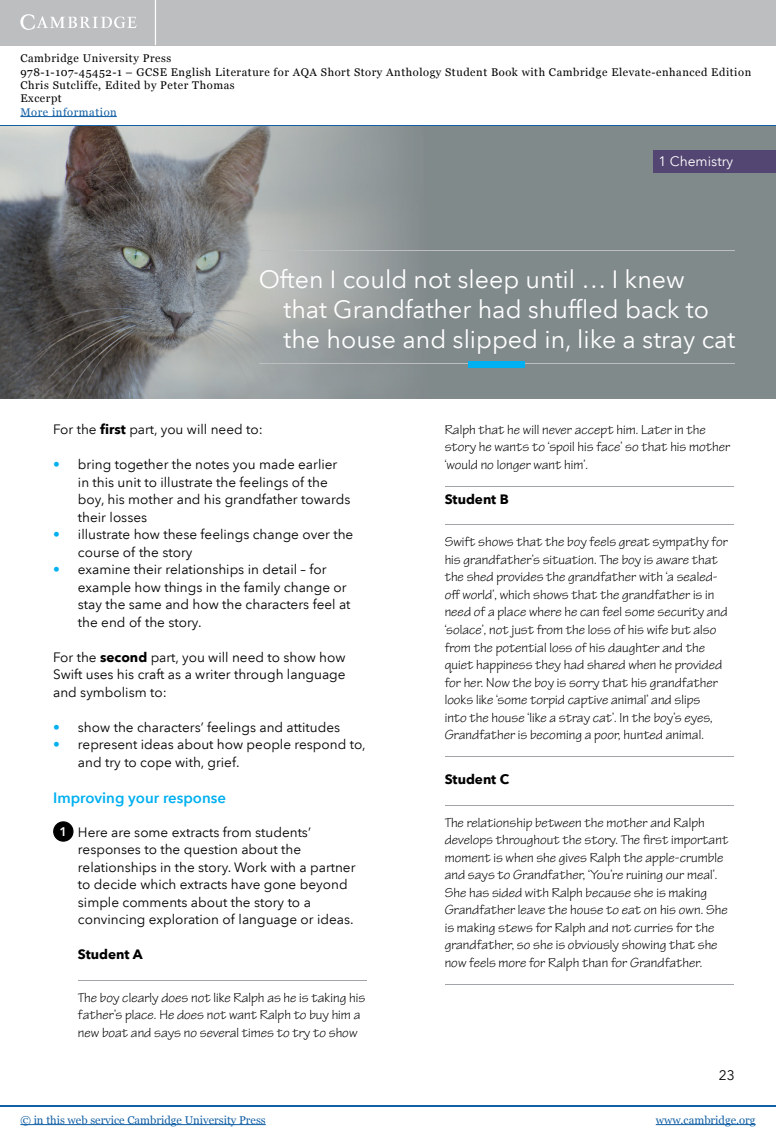
<style>
.page{position:relative;width:776px;height:1144px;background:#fff}
.page>*{position:absolute;margin:0;border:0;box-sizing:border-box;transform-origin:0 0}
.t1{font:25px/30px "Avenir Next LT Pro";color:#fff}
.t2{font:600 15px "Avenir Next LT Pro";color:#00b0f0}
.t3{font:14px/17.5px "Tekton Pro";letter-spacing:.005em;color:#000}
.t4{font:13.75px "Avenir Next LT Pro";color:#fff}
.t5{font:13.75px "Avenir Next LT Pro";color:#000}
.t6{font:13.62px/17.5px "Avenir Next LT Pro";color:#000}
.t7{font:700 13.62px "Avenir Next LT Pro";color:#000}
.t8{font:600 12.5px "Avenir Next LT Pro";color:#fff}
.t9{font:11.25px "Georgia";color:#115fa4}
.t10{font:11.12px/13.2px "Georgia";letter-spacing:.05em;color:#000}
.t11{font:11.12px "Georgia";letter-spacing:.05em;color:#115fa4}
.s1{font-weight:700}
.s2{color:#00b0f0}
</style>
<div class="page">
<div style="left:0;top:0;width:776px;height:45px;background:#bcbec0"></div>
<hr style="left:155px;top:0;width:1px;height:45px;background:#fff">
<svg style="left:20px;top:14px;width:117px;height:16px"></svg>
<hr style="left:20px;top:116px;width:97px;height:1px;background:#115fa4">
<hr style="left:0;top:125px;width:776px;height:1px;background:#115fa4">
<hr style="left:0;top:1104px;width:776px;height:1px;background:#115fa4">
<hr style="left:20px;top:1124px;width:246px;height:1px;background:#115fa4">
<hr style="left:656px;top:1124px;width:100px;height:1px;background:#115fa4">
<div style="left:0;top:126px;width:776px;height:272px;background:#818a8b"></div>
<img style="left:0;top:126px;width:402px;height:272px">
<div style="left:653px;top:150px;width:123px;height:23px;background:#544673"></div>
<hr style="left:78px;top:979px;width:289px;height:1px;background:#a1a5a9">
<svg style="left:53px;top:821px;width:21px;height:20px"></svg>
<hr style="left:445px;top:486px;width:288px;height:1px;background:#a1a5a9">
<hr style="left:445px;top:524px;width:288px;height:1px;background:#a1a5a9">
<hr style="left:445px;top:756px;width:288px;height:1px;background:#a1a5a9">
<hr style="left:445px;top:804px;width:288px;height:1px;background:#a1a5a9">
<hr style="left:445px;top:984px;width:288px;height:1px;background:#a1a5a9">
<hr style="left:259px;top:250px;width:476px;height:1px;background:#bcbec0">
<hr style="left:259px;top:363px;width:476px;height:1px;background:#bcbec0">
<div style="left:468px;top:360px;width:57px;height:7px;background:#00b0f0"></div>
<p class="t10" style="left:20px;top:51px;width:732px">Cambridge University Press<br>978-1-107-45452-1 – GCSE English Literature for AQA Short Story Anthology Student Book with Cambridge Elevate-enhanced Edition Chris Sutcliffe, Edited by Peter Thomas<br>Excerpt</p>
<p class="t11" style="left:20px;top:104px;width:98px">More information</p>
<p class="t4" style="left:658px;top:153px;width:76px">1 Chemistry</p>
<h1 class="t1" style="left:283px;top:264px;width:453px;text-indent:-25px">Often I could not sleep until … I knew<br>that Grandfather had shuffled back to the house and slipped in, like a stray cat</h1>
<p class="t6" style="left:53px;top:420px;width:211px">For the <span class="s1">first</span> part, you will need to:</p>
<p class="t6" style="left:78px;top:455px;width:274px;text-indent:-25px"><span class="s2">•</span> bring together the notes you made earlier in this unit to illustrate the feelings of the boy, his mother and his grandfather towards their losses</p>
<p class="t6" style="left:78px;top:525px;width:277px;text-indent:-25px"><span class="s2">•</span> illustrate how these feelings change over the course of the story</p>
<p class="t6" style="left:78px;top:560px;width:274px;text-indent:-25px"><span class="s2">•</span> examine their relationships in detail – for example how things in the family change or stay the same and how the characters feel at the end of the story.</p>
<p class="t6" style="left:53px;top:648px;width:294px;text-align:justify">For the <span class="s1">second</span> part, you will need to show how Swift uses his craft as a writer through language and symbolism to:</p>
<p class="t6" style="left:53px;top:718px;width:289px"><span class="s2">•</span> show the characters’ feelings and attitudes</p>
<p class="t6" style="left:78px;top:735px;width:289px;text-indent:-25px"><span class="s2">•</span> represent ideas about how people respond to, and try to cope with, grief.</p>
<p class="t2" style="left:53px;top:788px;width:174px">Improving your response</p>
<p class="t6" style="left:78px;top:823px;width:279px">Here are some extracts from students’ responses to the question about the relationships in the story. Work with a partner to decide which extracts have gone beyond simple comments about the story to a convincing exploration of language or ideas.</p>
<p class="t7" style="left:78px;top:946px;width:66px">Student A</p>
<p class="t3" style="left:78px;top:988px;width:289px">The boy clearly does not like Ralph as he is taking his father’s place. He does not want Ralph to buy him a new boat and says no several times to try to show</p>
<p class="t8" style="left:60px;top:824px;width:9px">1</p>
<p class="t3" style="left:445px;top:420px;width:287px">Ralph that he will never accept him. Later in the story he wants to ‘spoil his face’ so that his mother ‘would no longer want him’.</p>
<p class="t7" style="left:445px;top:491px;width:66px">Student B</p>
<p class="t3" style="left:445px;top:533px;width:285px">Swift shows that the boy feels great sympathy for his grandfather’s situation. The boy is aware that the shed provides the grandfather with ‘a sealed&shy;off world’, which shows that the grandfather is in need of a place where he can feel some security and ‘solace’, not just from the loss of his wife but also from the potential loss of his daughter and the quiet happiness they had shared when he provided for her. Now the boy is sorry that his grandfather looks like ‘some torpid captive animal’ and slips<br>into the house ‘like a stray cat’. In the boy’s eyes, Grandfather is becoming a poor, hunted animal.</p>
<p class="t7" style="left:445px;top:771px;width:66px">Student C</p>
<p class="t3" style="left:445px;top:813px;width:285px">The relationship between the mother and Ralph develops throughout the story. The first important moment is when she gives Ralph the apple-crumble and says to Grandfather, ‘You’re ruining our meal’.<br>She has sided with Ralph because she is making Grandfather leave the house to eat on his own. She is making stews for Ralph and not curries for the grandfather, so she is obviously showing that she now feels more for Ralph than for Grandfather.</p>
<p class="t5" style="left:719px;top:1066px;width:17px">23</p>
<p class="t9" style="left:20px;top:1111px;width:247px">© in this web service Cambridge University Press</p>
<p class="t9" style="left:656px;top:1111px;width:101px">www.cambridge.org</p>
</div>
